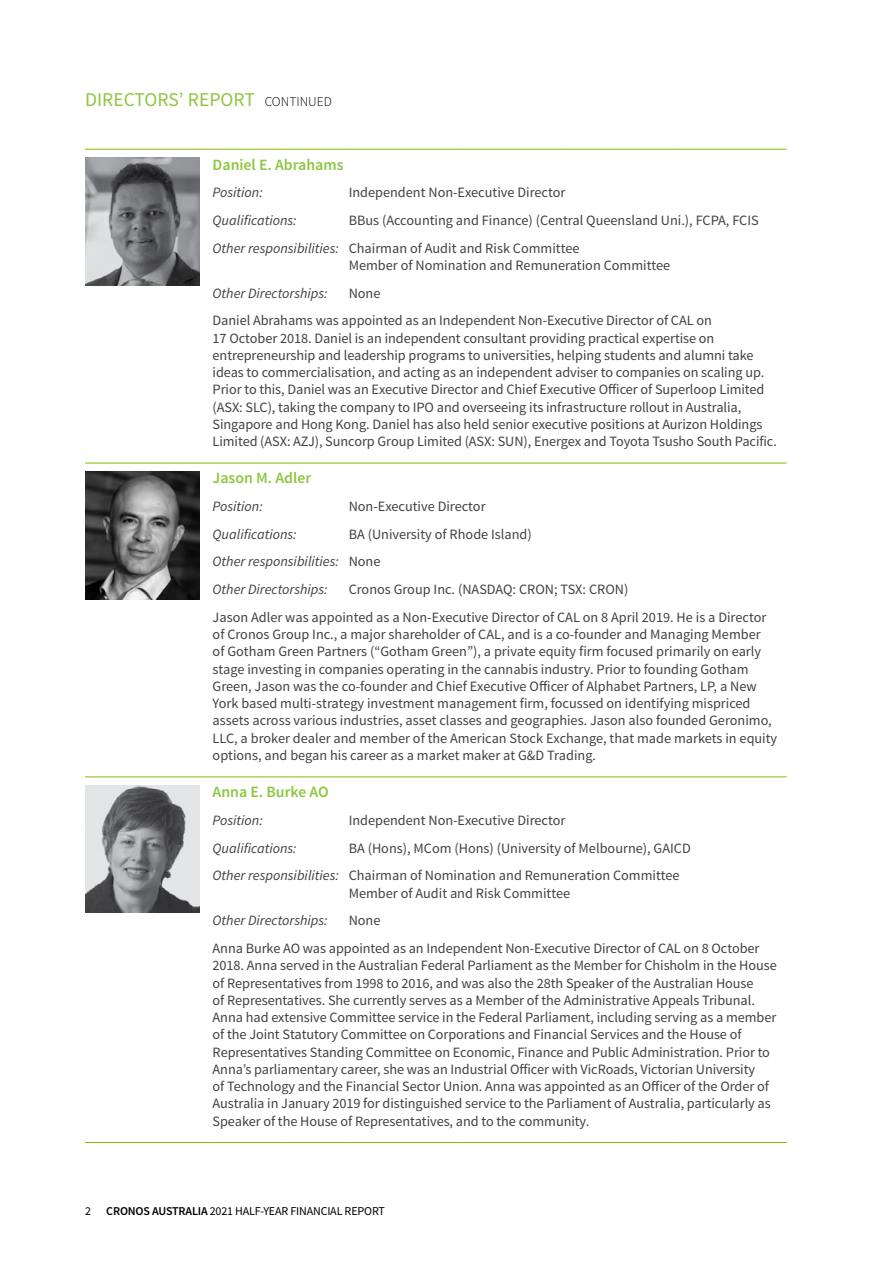
<style>
.page{position:relative;width:893px;height:1263px;background:#fff}
.page>*{position:absolute;margin:0;border:0;box-sizing:border-box;transform-origin:0 0}
.t1{font:19.5px "Source Sans Pro";color:#8dc63f}
.t2{font:600 15.75px "Source Sans Pro";color:#8dc63f}
.t3{font:14.25px/17.2px "Source Sans Pro";letter-spacing:-.005em;color:#414042}
.t4{font:italic 14.25px/27.8px "Source Sans Pro";color:#414042}
.t5{font:300 13.5px "Source Sans Pro";color:#000}
.t6{font:12px "Source Sans Pro";letter-spacing:-.015em;color:#000}
.s1{font-style:italic}
.s2{font-style:normal}
.s3{font-weight:600}
</style>
<div class="page">
<hr style="left:85px;top:149px;width:128px;height:1px;background:#82bc00">
<hr style="left:213px;top:149px;width:68px;height:1px;background:#82bc00">
<hr style="left:281px;top:149px;width:68px;height:1px;background:#82bc00">
<hr style="left:349px;top:149px;width:109px;height:1px;background:#82bc00">
<hr style="left:458px;top:149px;width:110px;height:1px;background:#82bc00">
<hr style="left:568px;top:149px;width:109px;height:1px;background:#82bc00">
<hr style="left:677px;top:149px;width:110px;height:1px;background:#82bc00">
<hr style="left:85px;top:463px;width:128px;height:1px;background:#82bc00">
<hr style="left:213px;top:463px;width:68px;height:1px;background:#82bc00">
<hr style="left:281px;top:463px;width:68px;height:1px;background:#82bc00">
<hr style="left:349px;top:463px;width:109px;height:1px;background:#82bc00">
<hr style="left:458px;top:463px;width:110px;height:1px;background:#82bc00">
<hr style="left:568px;top:463px;width:109px;height:1px;background:#82bc00">
<hr style="left:677px;top:463px;width:110px;height:1px;background:#82bc00">
<hr style="left:85px;top:776px;width:128px;height:1px;background:#82bc00">
<hr style="left:213px;top:776px;width:68px;height:1px;background:#82bc00">
<hr style="left:281px;top:776px;width:68px;height:1px;background:#82bc00">
<hr style="left:349px;top:776px;width:109px;height:1px;background:#82bc00">
<hr style="left:458px;top:776px;width:110px;height:1px;background:#82bc00">
<hr style="left:568px;top:776px;width:109px;height:1px;background:#82bc00">
<hr style="left:677px;top:776px;width:110px;height:1px;background:#82bc00">
<hr style="left:85px;top:1142px;width:128px;height:1px;background:#82bc00">
<hr style="left:213px;top:1142px;width:68px;height:1px;background:#82bc00">
<hr style="left:281px;top:1142px;width:68px;height:1px;background:#82bc00">
<hr style="left:349px;top:1142px;width:109px;height:1px;background:#82bc00">
<hr style="left:458px;top:1142px;width:110px;height:1px;background:#82bc00">
<hr style="left:568px;top:1142px;width:109px;height:1px;background:#82bc00">
<hr style="left:677px;top:1142px;width:110px;height:1px;background:#82bc00">
<img style="left:85px;top:158px;width:115px;height:127px">
<img style="left:85px;top:471px;width:115px;height:128px">
<img style="left:85px;top:785px;width:115px;height:128px">
<h1 class="t1" style="left:85px;top:88px;width:23px">Directors</h1>
<h1 class="t1" style="left:179px;top:88px;width:31px">’ Report</h1>
<p class="t5" style="left:265px;top:94px;width:69px">CONTINUED</p>
<p class="t2" style="left:213px;top:154px;width:132px">Daniel E. Abrahams</p>
<p class="t4" style="left:213px;top:179px;width:52px">Position:</p>
<p class="t3" style="left:349px;top:184px;width:218px">Independent Non-Executive Director</p>
<p class="t4" style="left:213px;top:206px;width:86px">Qualifications:</p>
<p class="t3" style="left:213px;top:207px;width:548px;line-height:27.8px;text-indent:136px">BBus (Accounting and Finance) (Central Queensland Uni.), FCPA, FCIS<br><span class="s1">Other responsibilities:</span> Chairman of Audit and Risk Committee</p>
<p class="t3" style="left:349px;top:257px;width:323px">Member of Nomination and Remuneration Committee</p>
<p class="t4" style="left:213px;top:279px;width:117px">Other Directorships:</p>
<p class="t3" style="left:213px;top:279px;width:501px;line-height:27.8px;text-indent:136px">None<br>Daniel Abrahams was appointed as an Independent Non-Executive Director of CAL on</p>
<p class="t3" style="left:213px;top:329px;width:566px">17 October 2018. Daniel is an independent consultant providing practical expertise on entrepreneurship and leadership programs to universities, helping students and alumni take ideas to commercialisation, and acting as an independent adviser to companies on scaling up.<br>Prior to this, Daniel was an Executive Director and Chief Executive Officer of Superloop Limited (ASX: SLC), taking the company to IPO and overseeing its infrastructure rollout in Australia, Singapore and Hong Kong. Daniel has also held senior executive positions at Aurizon Holdings Limited (ASX: AZJ), Suncorp Group Limited (ASX: SUN), Energex and Toyota Tsusho South Pacific.</p>
<p class="t2" style="left:213px;top:468px;width:100px">Jason M. Adler</p>
<p class="t4" style="left:213px;top:492px;width:52px">Position:</p>
<p class="t3" style="left:349px;top:498px;width:138px">Non-Executive Director</p>
<p class="t4" style="left:213px;top:520px;width:86px">Qualifications:</p>
<p class="t4" style="left:213px;top:520px;width:321px;text-indent:136px"><span class="s2">BA (University of Rhode Island)<br></span>Other responsibilities: <span class="s2">None<br></span>Other Directorships:</p>
<p class="t3" style="left:213px;top:576px;width:555px;line-height:27.8px;text-align:center">Cronos Group Inc. (NASDAQ: CRON; TSX: CRON)<br>Jason Adler was appointed as a Non-Executive Director of CAL on 8 April 2019. He is a Director</p>
<p class="t3" style="left:213px;top:626px;width:566px">of Cronos Group Inc., a major shareholder of CAL, and is a co-founder and Managing Member<br>of Gotham Green Partners (“Gotham Green”), a private equity firm focused primarily on early stage investing in companies operating in the cannabis industry. Prior to founding Gotham Green, Jason was the co-founder and Chief Executive Officer of Alphabet Partners, LP, a New York based multi-strategy investment management firm, focussed on identifying mispriced assets across various industries, asset classes and geographies. Jason also founded Geronimo, LLC, a broker dealer and member of the American Stock Exchange, that made markets in equity options, and began his career as a market maker at G&amp;D Trading.</p>
<p class="t2" style="left:213px;top:782px;width:118px">Anna E. Burke AO</p>
<p class="t4" style="left:213px;top:806px;width:52px">Position:</p>
<p class="t3" style="left:349px;top:812px;width:218px">Independent Non-Executive Director</p>
<p class="t4" style="left:213px;top:834px;width:86px">Qualifications:</p>
<p class="t3" style="left:213px;top:834px;width:480px;line-height:27.8px;text-indent:136px">BA (Hons), MCom (Hons) (University of Melbourne), GAICD<br><span class="s1">Other responsibilities:</span> Chairman of Nomination and Remuneration Committee</p>
<p class="t3" style="left:349px;top:884px;width:223px">Member of Audit and Risk Committee</p>
<p class="t4" style="left:213px;top:907px;width:117px">Other Directorships:</p>
<p class="t3" style="left:213px;top:907px;width:548px;line-height:27.8px;text-indent:136px">None<br>Anna Burke AO was appointed as an Independent Non-Executive Director of CAL on 8 October</p>
<p class="t3" style="left:213px;top:957px;width:566px">2018. Anna served in the Australian Federal Parliament as the Member for Chisholm in the House of Representatives from 1998 to 2016, and was also the 28th Speaker of the Australian House<br>of Representatives. She currently serves as a Member of the Administrative Appeals Tribunal.<br>Anna had extensive Committee service in the Federal Parliament, including serving as a member of the Joint Statutory Committee on Corporations and Financial Services and the House of Representatives Standing Committee on Economic, Finance and Public Administration. Prior to Anna’s parliamentary career, she was an Industrial Officer with VicRoads, Victorian University<br>of Technology and the Financial Sector Union. Anna was appointed as an Officer of the Order of Australia in January 2019 for distinguished service to the Parliament of Australia, particularly as Speaker of the House of Representatives, and to the community.</p>
<p class="t6" style="left:85px;top:1203px;width:7px">2</p>
<p class="t6" style="left:106px;top:1203px;width:280px"><span class="s3">CRONOS AUSTRALIA</span> 2021 HALF-YEAR FINANCIAL REPORT</p>
</div>
